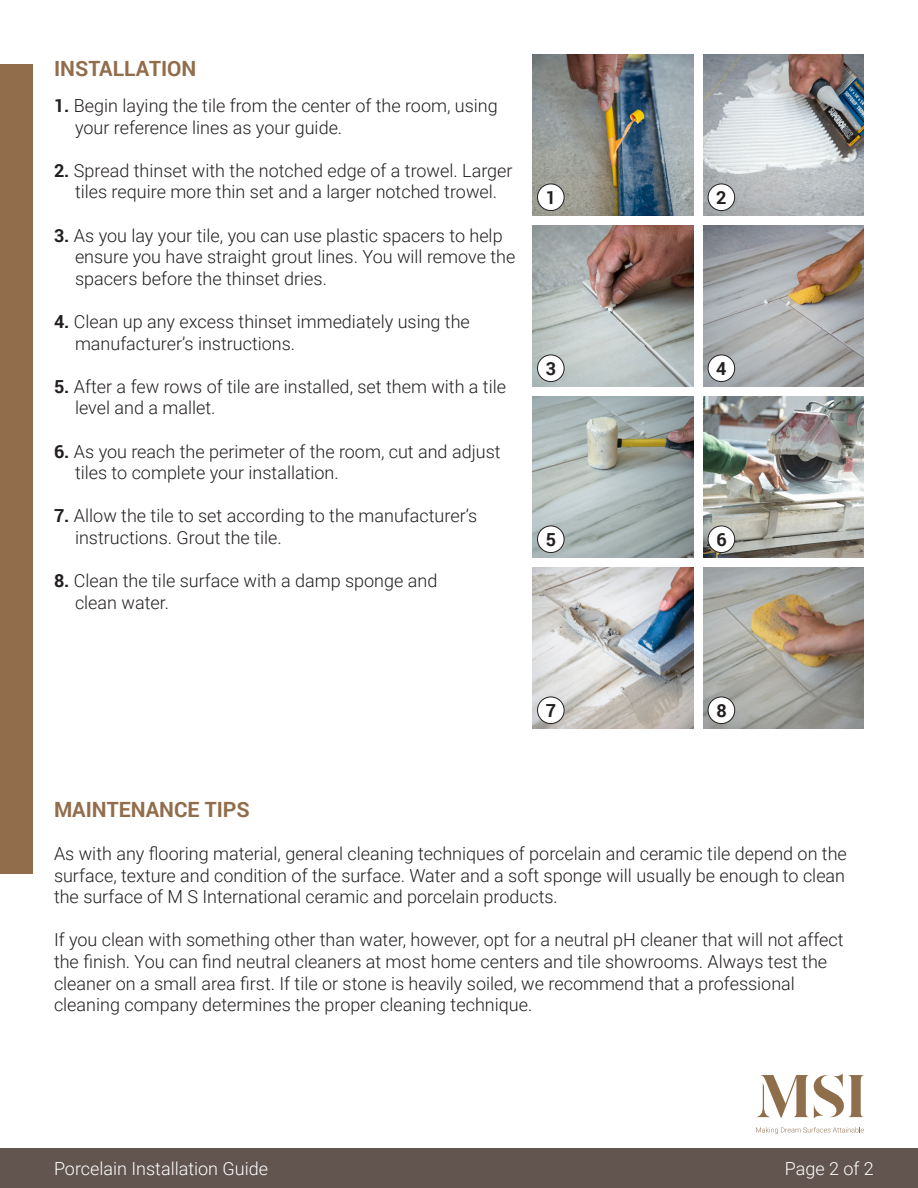
<style>
.page{position:relative;width:918px;height:1188px;background:#fff}
.page>*{position:absolute;margin:0;border:0;box-sizing:border-box;transform-origin:0 0}
.t1{font:700 21px "Roboto";color:#916d4b}
.t2{font:300 18px/21.6px "Roboto";color:#231f20;text-align:justify}
.t3{font:300 18px "Roboto";color:#fff}
.t4{font:700 18px "Roboto";color:#231f20}
.s1{font-weight:700}
</style>
<div class="page">
<svg style="left:756px;top:1127px;width:108px;height:7px"></svg>
<svg style="left:756px;top:1073px;width:108px;height:45px"></svg>
<div style="left:0;top:64px;width:32px;height:810px;background:#916d4b"></div>
<div style="left:0;top:1148px;width:918px;height:40px;background:#62544e"></div>
<img style="left:533px;top:55px;width:160px;height:160px">
<img style="left:703px;top:55px;width:161px;height:160px">
<img style="left:533px;top:226px;width:160px;height:160px">
<img style="left:703px;top:226px;width:161px;height:160px">
<img style="left:533px;top:397px;width:160px;height:160px">
<img style="left:703px;top:397px;width:161px;height:160px">
<img style="left:533px;top:568px;width:160px;height:160px">
<img style="left:703px;top:568px;width:161px;height:160px">
<div style="left:538px;top:184px;width:26px;height:27px;background:#fff;border-radius:50%"></div>
<div style="left:537px;top:184px;width:27px;height:27px;border:1px solid #231f20;border-radius:50%"></div>
<div style="left:708px;top:184px;width:27px;height:27px;background:#fff;border-radius:50%"></div>
<div style="left:708px;top:184px;width:27px;height:27px;border:1px solid #231f20;border-radius:50%"></div>
<div style="left:538px;top:355px;width:26px;height:27px;background:#fff;border-radius:50%"></div>
<div style="left:537px;top:355px;width:27px;height:27px;border:1px solid #231f20;border-radius:50%"></div>
<div style="left:708px;top:355px;width:27px;height:27px;background:#fff;border-radius:50%"></div>
<div style="left:708px;top:355px;width:27px;height:27px;border:1px solid #231f20;border-radius:50%"></div>
<div style="left:538px;top:526px;width:26px;height:27px;background:#fff;border-radius:50%"></div>
<div style="left:537px;top:526px;width:27px;height:27px;border:1px solid #231f20;border-radius:50%"></div>
<div style="left:708px;top:526px;width:27px;height:27px;background:#fff;border-radius:50%"></div>
<div style="left:708px;top:526px;width:27px;height:27px;border:1px solid #231f20;border-radius:50%"></div>
<div style="left:538px;top:697px;width:26px;height:27px;background:#fff;border-radius:50%"></div>
<div style="left:537px;top:697px;width:27px;height:27px;border:1px solid #231f20;border-radius:50%"></div>
<div style="left:708px;top:697px;width:27px;height:27px;background:#fff;border-radius:50%"></div>
<div style="left:708px;top:697px;width:27px;height:27px;border:1px solid #231f20;border-radius:50%"></div>
<p class="t1" style="left:54px;top:54px;width:144px">INSTALLATION</p>
<p class="t2" style="left:54px;top:94px;width:445px"><span class="s1">1.</span> Begin laying the tile from the center of the room, using</p>
<p class="t2" style="left:75px;top:116px;width:269px">your reference lines as your guide.</p>
<p class="t2" style="left:54px;top:159px;width:460px"><span class="s1">2.</span> Spread thinset with the notched edge of a trowel. Larger</p>
<p class="t2" style="left:75px;top:181px;width:424px">tiles require more thin set and a larger notched trowel.</p>
<p class="t2" style="left:54px;top:224px;width:450px"><span class="s1">3.</span> As you lay your tile, you can use plastic spacers to help</p>
<p class="t2" style="left:75px;top:245px;width:442px">ensure you have straight grout lines. You will remove the</p>
<p class="t2" style="left:75px;top:267px;width:254px">spacers before the thinset dries.</p>
<p class="t2" style="left:54px;top:310px;width:417px"><span class="s1">4.</span> Clean up any excess thinset immediately using the</p>
<p class="t2" style="left:75px;top:332px;width:222px">manufacturer’s instructions.</p>
<p class="t2" style="left:54px;top:375px;width:454px"><span class="s1">5.</span> After a few rows of tile are installed, set them with a tile</p>
<p class="t2" style="left:75px;top:397px;width:142px">level and a mallet.</p>
<p class="t2" style="left:54px;top:440px;width:448px"><span class="s1">6.</span> As you reach the perimeter of the room, cut and adjust</p>
<p class="t2" style="left:75px;top:461px;width:265px">tiles to complete your installation.</p>
<p class="t2" style="left:54px;top:505px;width:425px"><span class="s1">7.</span> Allow the tile to set according to the manufacturer’s</p>
<p class="t2" style="left:75px;top:526px;width:208px">instructions. Grout the tile.</p>
<p class="t2" style="left:54px;top:569px;width:385px"><span class="s1">8.</span> Clean the tile surface with a damp sponge and</p>
<p class="t2" style="left:75px;top:591px;width:96px">clean water.</p>
<p class="t4" style="left:546px;top:185px;width:12px">1</p>
<p class="t4" style="left:716px;top:185px;width:12px">2</p>
<p class="t4" style="left:546px;top:356px;width:12px">3</p>
<p class="t4" style="left:546px;top:527px;width:12px">5</p>
<p class="t4" style="left:716px;top:356px;width:12px">4</p>
<p class="t4" style="left:717px;top:527px;width:12px">6</p>
<p class="t4" style="left:546px;top:698px;width:12px">7</p>
<p class="t4" style="left:717px;top:698px;width:12px">8</p>
<p class="t1" style="left:54px;top:795px;width:197px">MAINTENANCE TIPS</p>
<p class="t2" style="left:54px;top:842px;width:794px">As with any flooring material, general cleaning techniques of porcelain and ceramic tile depend on the surface, texture and condition of the surface. Water and a soft sponge will usually be enough to clean the surface of M S International ceramic and porcelain products.</p>
<p class="t2" style="left:54px;top:929px;width:791px;text-align:left">If you clean with something other than water, however, opt for a neutral pH cleaner that will not affect the finish. You can find neutral cleaners at most home centers and tile showrooms. Always test the cleaner on a small area first. If tile or stone is heavily soiled, we recommend that a professional</p>
<p class="t2" style="left:54px;top:993px;width:480px">cleaning company determines the proper cleaning technique.</p>
<p class="t3" style="left:54px;top:1156px;width:216px">Porcelain Installation Guide</p>
<p class="t3" style="left:785px;top:1156px;width:91px">Page 2 of 2</p>
</div>
